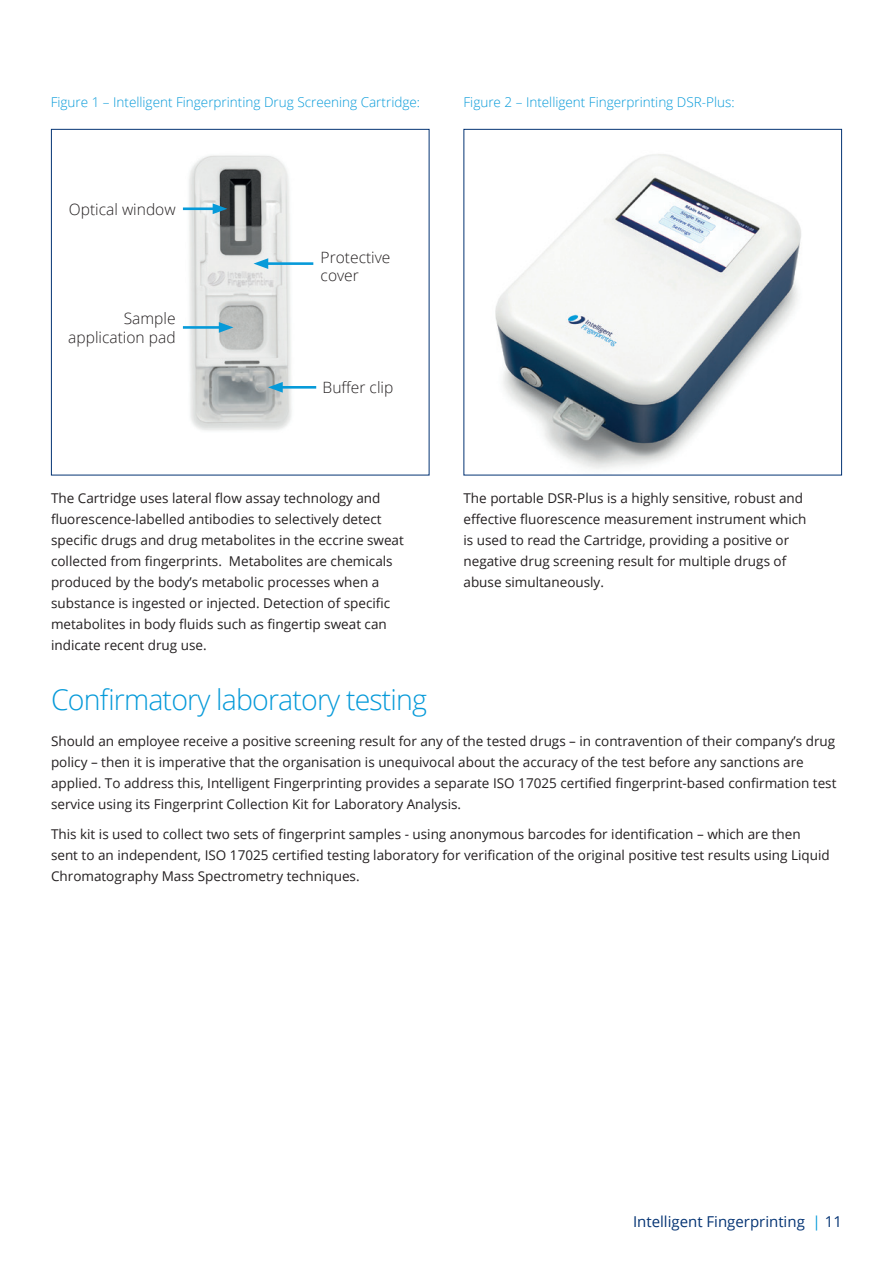
<style>
.page{position:relative;width:893px;height:1263px;background:#fff}
.page>*{position:absolute;margin:0;border:0;box-sizing:border-box;transform-origin:0 0}
.t1{font:300 28.5px "Open Sans";letter-spacing:-.03em;color:#069ad9}
.t2{font:300 15.6px/18.8px "Open Sans";color:#231f20}
.t3{font:15px "Open Sans";color:#053474}
.t4{font:13.5px/21px "Open Sans";color:#231f20}
.t5{font:300 13.5px "Open Sans";color:#069ad9}
.s1{color:#069ad9}
</style>
<div class="page">
<img style="left:495px;top:154px;width:306px;height:315px">
<div style="left:463px;top:129px;width:379px;height:346px;border:1px solid #053474"></div>
<img style="left:182px;top:155px;width:135px;height:276px">
<div style="left:51px;top:129px;width:378px;height:346px;border:1px solid #053474"></div>
<hr style="left:183px;top:207px;width:35px;height:3px;background:#069ad9">
<svg style="left:213px;top:203px;width:14px;height:11px"></svg>
<hr style="left:263px;top:262px;width:50px;height:3px;background:#069ad9">
<svg style="left:254px;top:258px;width:14px;height:11px"></svg>
<hr style="left:183px;top:326px;width:41px;height:3px;background:#069ad9">
<svg style="left:219px;top:322px;width:14px;height:11px"></svg>
<hr style="left:278px;top:386px;width:38px;height:3px;background:#069ad9">
<svg style="left:268px;top:382px;width:15px;height:11px"></svg>
<p class="t5" style="left:51px;top:93px;width:371px">Figure 1 – Intelligent Fingerprinting Drug Screening Cartridge:</p>
<p class="t2" style="left:69px;top:199px;width:108px">Optical window</p>
<p class="t2" style="left:68px;top:309px;width:109px;text-align:right">Sample application pad</p>
<p class="t2" style="left:321px;top:247px;width:71px">Protective cover</p>
<p class="t2" style="left:323px;top:378px;width:72px">Buffer clip</p>
<p class="t4" style="left:51px;top:487px;width:354px">The Cartridge uses lateral flow assay technology and fluorescence-labelled antibodies to selectively detect specific drugs and drug metabolites in the eccrine sweat collected from fingerprints. Metabolites are chemicals produced by the body’s metabolic processes when a substance is ingested or injected. Detection of specific metabolites in body fluids such as fingertip sweat can indicate recent drug use.</p>
<p class="t5" style="left:463px;top:93px;width:273px">Figure 2 – Intelligent Fingerprinting DSR-Plus:</p>
<p class="t4" style="left:463px;top:487px;width:344px">The portable DSR-Plus is a highly sensitive, robust and effective fluorescence measurement instrument which is used to read the Cartridge, providing a positive or negative drug screening result for multiple drugs of abuse simultaneously.</p>
<h1 class="t1" style="left:51px;top:680px;width:378px">Confirmatory laboratory testing</h1>
<p class="t4" style="left:51px;top:730px;width:787px">Should an employee receive a positive screening result for any of the tested drugs – in contravention of their company’s drug policy – then it is imperative that the organisation is unequivocal about the accuracy of the test before any sanctions are applied. To address this, Intelligent Fingerprinting provides a separate ISO 17025 certified fingerprint-based confirmation test service using its Fingerprint Collection Kit for Laboratory Analysis.</p>
<p class="t4" style="left:51px;top:823px;width:780px">This kit is used to collect two sets of fingerprint samples - using anonymous barcodes for identification – which are then sent to an independent, ISO 17025 certified testing laboratory for verification of the original positive test results using Liquid<br>Chromatography Mass Spectrometry techniques.</p>
<p class="t3" style="left:633px;top:1211px;width:210px">Intelligent Fingerprinting <span class="s1">|</span> 11</p>
</div>
